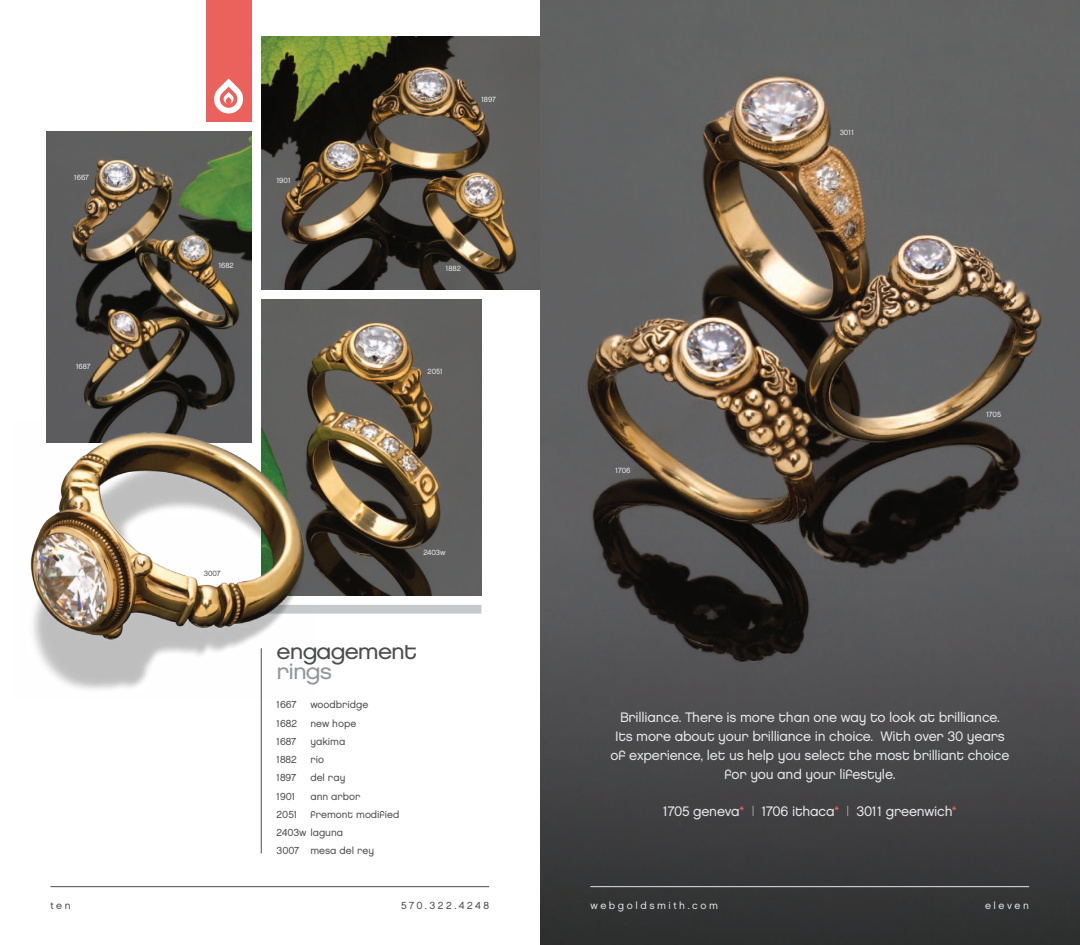
<style>
.page{position:relative;width:1080px;height:945px;background:#fff}
.page>*{position:absolute;margin:0;border:0;box-sizing:border-box;transform-origin:0 0}
.t1{font:22.25px/20.4px "Chalet London Nineteen Eighty";letter-spacing:-.04em;color:#4b4c4d;scale:1.09 1}
.t2{font:13.75px "Chalet London Nineteen Eighty";letter-spacing:-.015em;color:#e6e7e9}
.t3{font:10.25px "Chalet London Nineteen Sixty";letter-spacing:.25em;color:#e1e2e4}
.t4{font:10.25px "Chalet London Nineteen Sixty";letter-spacing:.25em;color:#4b4c4d}
.t5{font:10.12px "Chalet London Nineteen Eighty";color:#4b4c4d}
.t6{font:7.5px "Chalet London Nineteen Eighty";color:#ececee}
.t7{font:7.5px "Chalet London Nineteen Eighty";color:#4b4c4d}
.s1{color:#939598}
.s2{color:#eb625d}
.s3{font-family:"Chalet Paris Nineteen Eighty"}
</style>
<div class="page">
<div style="left:261px;top:605px;width:220px;height:9px;background:#c7c8ca"></div>
<img style="left:540px;top:0;width:540px;height:945px">
<img style="left:261px;top:299px;width:220px;height:296px">
<img style="left:46px;top:131px;width:206px;height:291px">
<img style="left:261px;top:36px;width:279px;height:254px">
<hr style="left:50px;top:886px;width:439px;height:1px;background:#4b4c4d">
<hr style="left:590px;top:886px;width:439px;height:1px;background:#e6e7e9">
<img style="left:30px;top:422px;width:286px;height:276px">
<div style="left:206px;top:0;width:46px;height:122px;background:#eb625d"></div>
<svg style="left:214px;top:79px;width:29px;height:34px"></svg>
<hr style="left:261px;top:648px;width:1px;height:205px;background:#4b4c4d">
<p class="t6" style="left:74px;top:172px;width:16px">1667</p>
<p class="t6" style="left:76px;top:361px;width:16px">1687</p>
<p class="t6" style="left:219px;top:261px;width:17px">1682</p>
<p class="t6" style="left:277px;top:176px;width:15px">1901</p>
<p class="t6" style="left:481px;top:95px;width:16px">1897</p>
<p class="t6" style="left:446px;top:264px;width:17px">1882</p>
<p class="t6" style="left:428px;top:367px;width:17px">2051</p>
<p class="t7" style="left:204px;top:569px;width:18px">3007</p>
<p class="t6" style="left:423px;top:548px;width:24px">2403w</p>
<p class="t1" style="left:277px;top:641px;width:131px">engagement <span class="s1">rings</span></p>
<p class="t5" style="left:277px;top:699px;width:21px">1667</p>
<p class="t5" style="left:310px;top:699px;width:59px">woodbridge</p>
<p class="t5" style="left:277px;top:717px;width:22px">1682</p>
<p class="t5" style="left:310px;top:717px;width:47px">new hope</p>
<p class="t5" style="left:277px;top:735px;width:21px">1687</p>
<p class="t5" style="left:310px;top:735px;width:37px">yakima</p>
<p class="t5" style="left:277px;top:753px;width:22px">1882</p>
<p class="t5" style="left:310px;top:753px;width:15px">rio</p>
<p class="t5" style="left:277px;top:772px;width:21px">1897</p>
<p class="t5" style="left:310px;top:772px;width:37px">del ray</p>
<p class="t5" style="left:277px;top:790px;width:20px">1901</p>
<p class="t5" style="left:310px;top:790px;width:52px">ann arbor</p>
<p class="t5" style="left:277px;top:808px;width:22px">2051</p>
<p class="t5" style="left:310px;top:808px;width:91px">fremont modified</p>
<p class="t5" style="left:277px;top:826px;width:68px">2403w laguna</p>
<p class="t5" style="left:277px;top:845px;width:99px">3007 mesa del rey</p>
<p class="t6" style="left:616px;top:466px;width:16px">1706</p>
<p class="t6" style="left:840px;top:127px;width:16px">3011</p>
<p class="t6" style="left:986px;top:410px;width:16px">1705</p>
<p class="t2" style="left:620px;top:709px;width:381px">Brilliance. There is more than one way to look at brilliance.</p>
<p class="t2" style="left:615px;top:728px;width:391px">Its more about your brilliance in choice. With over 30 years</p>
<p class="t2" style="left:611px;top:747px;width:400px">of experience, let us help you select the most brilliant choice</p>
<p class="t2" style="left:725px;top:765px;width:172px">for you and your lifestyle.</p>
<p class="t2" style="left:663px;top:803px;width:295px">1705 geneva<span class="s2">*</span> <span class="s3">|</span> 1706 ithaca<span class="s2">*</span> <span class="s3">|</span> 3011 greenwich<span class="s2">*</span></p>
<p class="t4" style="left:50px;top:900px;width:22px">ten</p>
<p class="t4" style="left:401px;top:900px;width:90px">570.322.4248</p>
<p class="t3" style="left:590px;top:900px;width:129px">webgoldsmith.com</p>
<p class="t3" style="left:985px;top:900px;width:46px">eleven</p>
</div>
